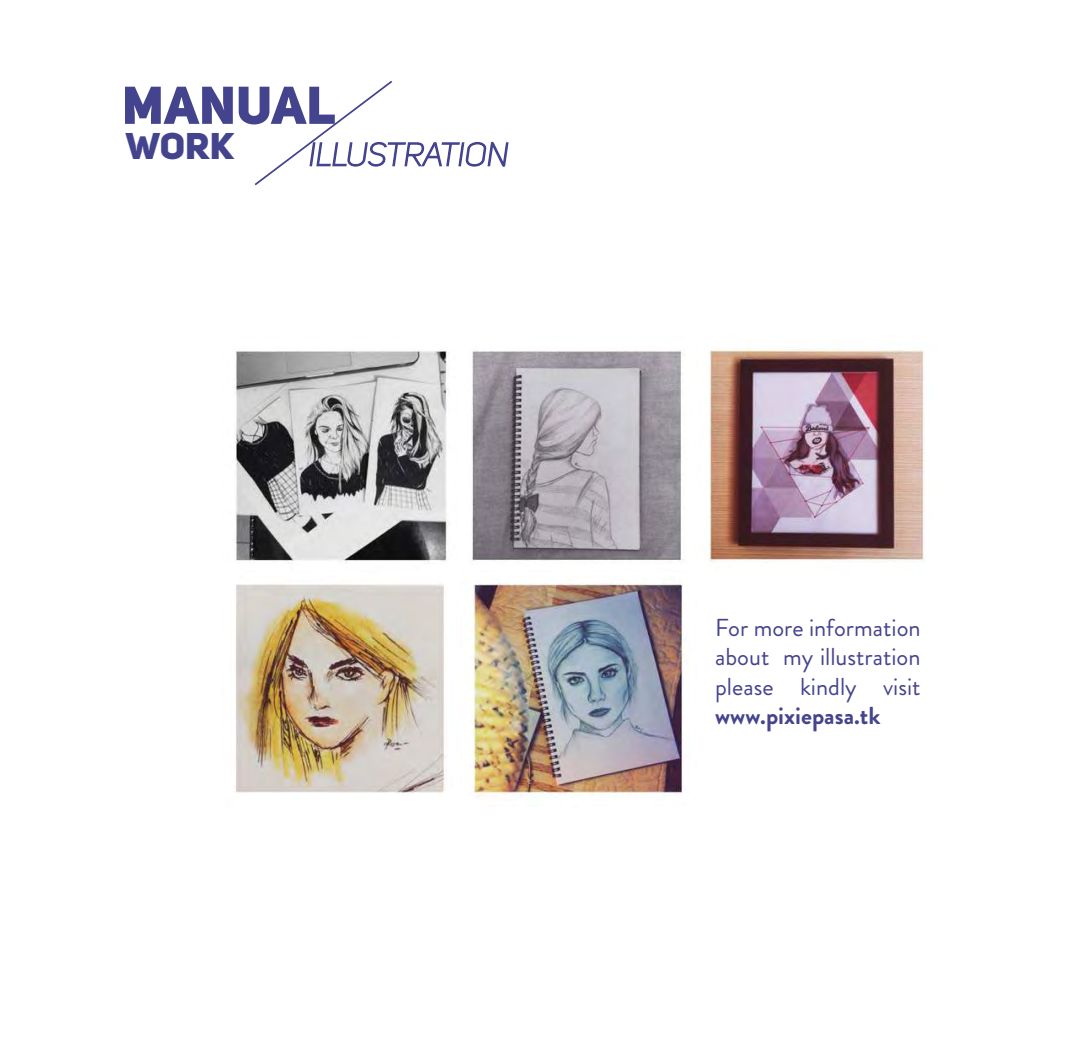
<style>
.page{position:relative;width:1092px;height:1042px;background:#fff}
.page>*{position:absolute;margin:0;border:0;box-sizing:border-box;transform-origin:0 0}
.t1{font:52.5px "Uni Sans Heavy CAPS";color:#43448d;scale:1.04 1}
.t2{font:36.75px "Uni Sans Heavy CAPS";color:#43448d;scale:1.04 1}
.t3{font:24.5px/29.4px "Brandon Grotesque";color:#45448d;text-align:justify}
.t4{font:700 24.5px "Brandon Grotesque";color:#45448d}
</style>
<div class="page">
<svg style="left:254px;top:80px;width:255px;height:106px"></svg>
<img style="left:235px;top:350px;width:212px;height:213px">
<img style="left:472px;top:350px;width:212px;height:211px">
<img style="left:708px;top:347px;width:217px;height:216px">
<img style="left:235px;top:584px;width:211px;height:209px">
<img style="left:466px;top:581px;width:219px;height:216px">
<h1 class="t1" style="left:122px;top:71px;width:207px">MANUAL</h1>
<h2 class="t2" style="left:125px;top:122px;width:106px">WORK</h2>
<p class="t3" style="left:715px;top:613px;width:207px">For more information about my illustration please kindly visit</p>
<p class="t4" style="left:715px;top:698px;width:167px">www.pixiepasa.tk</p>
</div>
